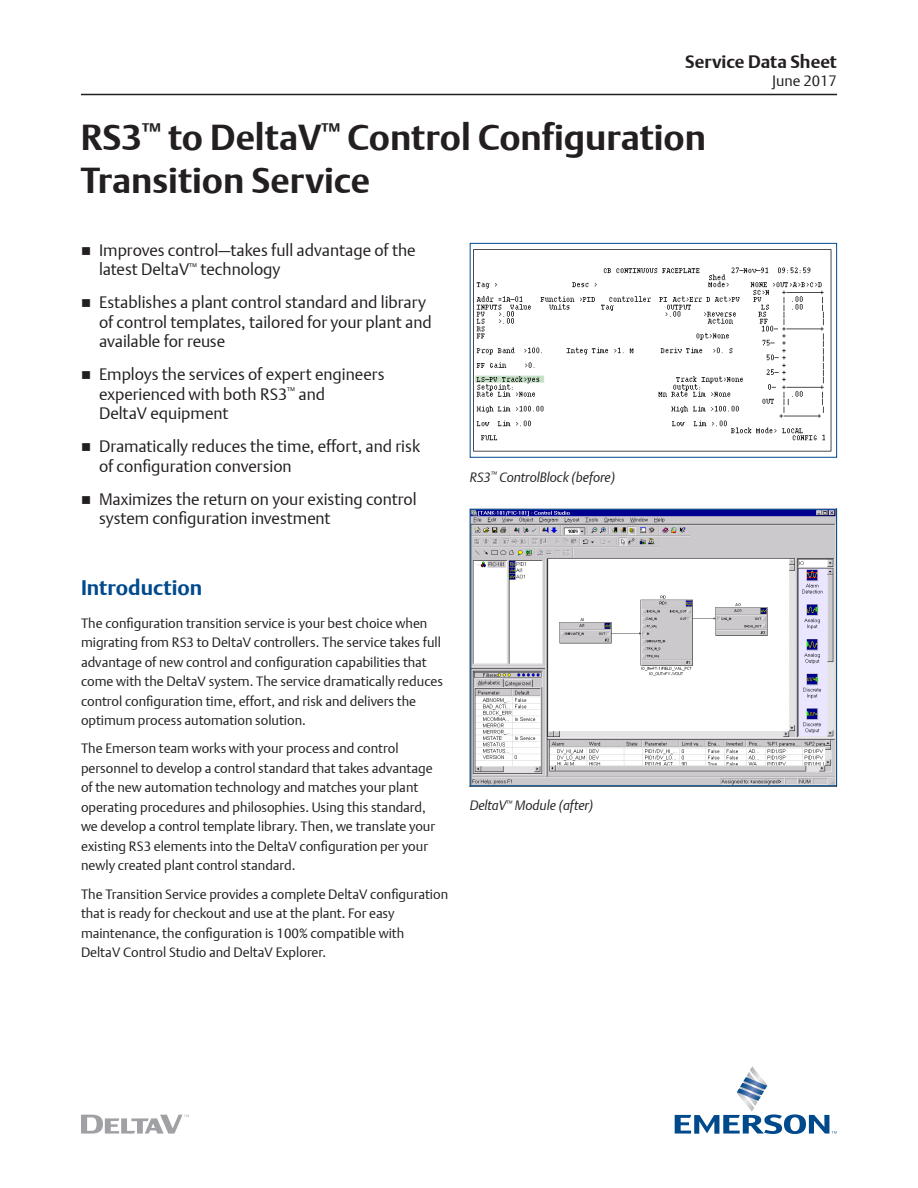
<style>
.page{position:relative;width:918px;height:1188px;background:#fff}
.page>*{position:absolute;margin:0;border:0;box-sizing:border-box;transform-origin:0 0}
.Body_Text{font:700 36px/43.2px "DTL Argo T";color:#231f20}
.Subhead_1{font:700 21px "DTL Argo T";color:#004a8d}
.t1{font:700 18px "DTL Argo T";color:#231f20}
.t2{font:16.5px/19.5px "DTL Argo T Light";color:#231f20}
.t3{font:15px "DTL Argo T Light";color:#231f20}
.Body_Text-2{font:13.5px/19.5px "DTL Argo T Light";color:#231f20}
.t4{font:italic 13.5px "DTL Argo T Light";color:#231f20}
</style>
<div class="page">
<svg style="left:675px;top:1066px;width:162px;height:68px"></svg>
<svg style="left:81px;top:1115px;width:108px;height:19px"></svg>
<hr style="left:81px;top:94px;width:756px;height:1px;background:#231f20">
<img style="left:473px;top:249px;width:359px;height:203px">
<div style="left:470px;top:243px;width:367px;height:215px;border:1px solid #004a8d"></div>
<img style="left:472px;top:511px;width:363px;height:273px">
<div style="left:470px;top:509px;width:367px;height:277px;border:1px solid #004a8d"></div>
<h3 class="t1" style="left:685px;top:51px;width:153px">Service Data Sheet</h3>
<p class="t3" style="left:772px;top:72px;width:66px">June 2017</p>
<p class="Body_Text" style="left:81px;top:116px;width:627px">RS3<sup>™</sup> to DeltaV<sup>™</sup> Control Configuration<br>Transition Service</p>
<p class="t2" style="left:99px;top:240px;width:318px">Improves control—takes full advantage of the latest DeltaV<sup>™</sup> technology</p>
<p class="t2" style="left:99px;top:293px;width:334px">Establishes a plant control standard and library of control templates, tailored for your plant and available for reuse</p>
<p class="t2" style="left:99px;top:365px;width:287px">Employs the services of expert engineers experienced with both RS3<sup>™</sup> and<br>DeltaV equipment</p>
<p class="t2" style="left:99px;top:437px;width:323px">Dramatically reduces the time, effort, and risk of configuration conversion</p>
<p class="t2" style="left:99px;top:489px;width:319px">Maximizes the return on your existing control system configuration investment</p>
<p class="Subhead_1" style="left:81px;top:575px;width:123px">Introduction</p>
<p class="Body_Text-2" style="left:81px;top:613px;width:363px">The configuration transition service is your best choice when migrating from RS3 to DeltaV controllers. The service takes full advantage of new control and configuration capabilities that come with the DeltaV system. The service dramatically reduces control configuration time, effort, and risk and delivers the optimum process automation solution.</p>
<p class="Body_Text-2" style="left:81px;top:739px;width:356px">The Emerson team works with your process and control personnel to develop a control standard that takes advantage of the new automation technology and matches your plant operating procedures and philosophies. Using this standard, we develop a control template library. Then, we translate your existing RS3 elements into the DeltaV configuration per your newly created plant control standard.</p>
<p class="Body_Text-2" style="left:81px;top:884px;width:369px">The Transition Service provides a complete DeltaV configuration that is ready for checkout and use at the plant. For easy maintenance, the configuration is 100% compatible with<br>DeltaV Control Studio and DeltaV Explorer.</p>
<p class="t4" style="left:470px;top:469px;width:147px">RS3<sup>™</sup> ControlBlock (before)</p>
<p class="t4" style="left:470px;top:797px;width:125px">DeltaV<sup>™</sup> Module (after)</p>
</div>
